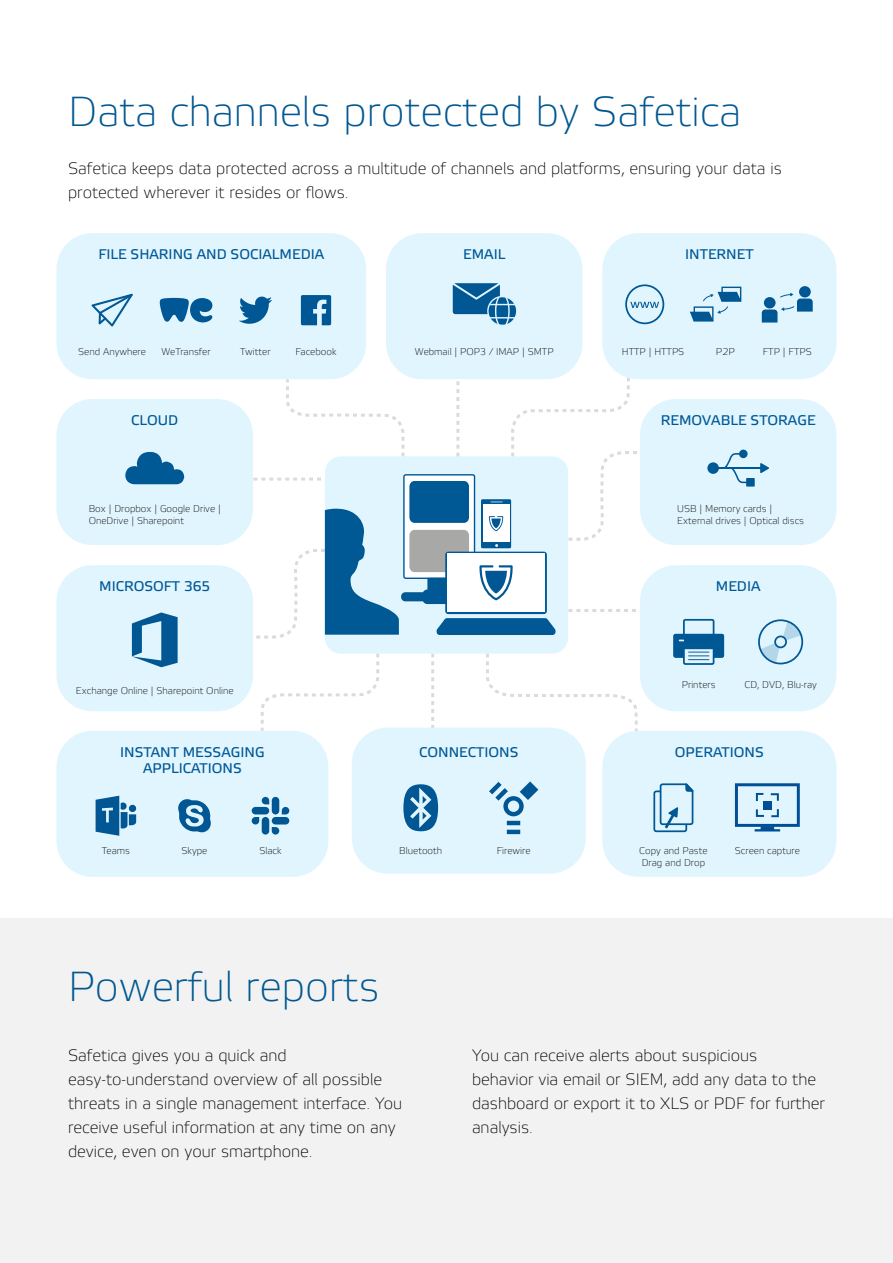
<style>
.page{position:relative;width:893px;height:1263px;background:#fff}
.page>*{position:absolute;margin:0;border:0;box-sizing:border-box;transform-origin:0 0}
.t1{font:100 42px "Etelka";color:#005791}
.t2{font:100 16.5px/24px "Etelka";color:#000}
.t3{font:13.95px/16.8px "Etelka Text";color:#005895;text-align:center}
.t4{font:100 9.75px/11.7px "Etelka";color:#000}
</style>
<div class="page">
<svg style="left:260px;top:654px;width:121px;height:80px"></svg>
<svg style="left:484px;top:654px;width:154px;height:80px"></svg>
<svg style="left:431px;top:654px;width:3px;height:74px"></svg>
<div style="left:325px;top:456px;width:243px;height:198px;background:#e1f5fe;border-radius:16px"></div>
<div style="left:640px;top:565px;width:196px;height:146px;background:#e1f5fe;border-radius:36px"></div>
<div style="left:640px;top:399px;width:196px;height:146px;background:#e1f5fe;border-radius:36px"></div>
<div style="left:602px;top:233px;width:234px;height:146px;background:#e1f5fe;border-radius:36px"></div>
<div style="left:57px;top:233px;width:309px;height:146px;background:#e1f5fe;border-radius:36px"></div>
<div style="left:386px;top:233px;width:196px;height:146px;background:#e1f5fe;border-radius:36px"></div>
<div style="left:57px;top:731px;width:271px;height:146px;background:#e1f5fe;border-radius:36px"></div>
<div style="left:602px;top:731px;width:234px;height:146px;background:#e1f5fe;border-radius:36px"></div>
<div style="left:352px;top:728px;width:234px;height:146px;background:#e1f5fe;border-radius:36px"></div>
<div style="left:57px;top:399px;width:196px;height:146px;background:#e1f5fe;border-radius:36px"></div>
<div style="left:57px;top:565px;width:196px;height:146px;background:#e1f5fe;border-radius:36px"></div>
<svg style="left:125px;top:452px;width:59px;height:32px"></svg>
<div style="left:707px;top:462px;width:12px;height:12px;background:#005895;border-radius:50%"></div>
<div style="left:739px;top:450px;width:9px;height:8px;background:#005895;border-radius:50%"></div>
<hr style="left:713px;top:467px;width:50px;height:2px;background:#005895">
<svg style="left:724px;top:453px;width:45px;height:34px"></svg>
<div style="left:683px;top:619px;width:31px;height:19px;border:2px solid #005895"></div>
<div style="left:673px;top:634px;width:51px;height:24px;background:#005794;border:1px solid #005895"></div>
<div style="left:673px;top:634px;width:51px;height:24px;border:2px solid #005895"></div>
<svg style="left:684px;top:646px;width:30px;height:18px"></svg>
<div style="left:683px;top:645px;width:31px;height:20px;border:2px solid #005895"></div>
<svg style="left:679px;top:640px;width:40px;height:20px"></svg>
<svg style="left:760px;top:622px;width:41px;height:40px"></svg>
<div style="left:758px;top:619px;width:45px;height:45px;border:2px solid #005895;border-radius:50%"></div>
<svg style="left:178px;top:799px;width:33px;height:33px"></svg>
<svg style="left:252px;top:797px;width:37px;height:37px"></svg>
<svg style="left:96px;top:796px;width:40px;height:40px"></svg>
<svg style="left:403px;top:784px;width:35px;height:47px"></svg>
<svg style="left:489px;top:781px;width:49px;height:53px"></svg>
<svg style="left:690px;top:287px;width:51px;height:34px"></svg>
<svg style="left:132px;top:612px;width:46px;height:55px"></svg>
<div style="left:625px;top:284px;width:39px;height:40px;border:2px solid #005895;border-radius:50%"></div>
<svg style="left:630px;top:302px;width:29px;height:6px"></svg>
<div style="left:799px;top:286px;width:12px;height:11px;background:#005794;border-radius:50%"></div>
<svg style="left:762px;top:293px;width:51px;height:30px"></svg>
<div style="left:487px;top:296px;width:30px;height:30px;border:1px solid #def4fd;border-radius:50%"></div>
<svg style="left:453px;top:283px;width:62px;height:42px"></svg>
<svg style="left:160px;top:298px;width:53px;height:24px"></svg>
<svg style="left:239px;top:297px;width:33px;height:27px"></svg>
<svg style="left:301px;top:295px;width:30px;height:30px"></svg>
<svg style="left:92px;top:294px;width:41px;height:32px"></svg>
<svg style="left:653px;top:783px;width:41px;height:50px"></svg>
<svg style="left:246px;top:368px;width:399px;height:271px"></svg>
<svg style="left:735px;top:783px;width:65px;height:48px"></svg>
<div style="left:0;top:918px;width:893px;height:345px;background:#f2f2f2"></div>
<h1 class="t1" style="left:68px;top:89px;width:675px">Data channels protected by Safetica</h1>
<p class="t2" style="left:68px;top:157px;width:715px">Safetica keeps data protected across a multitude of channels and platforms, ensuring your data is protected wherever it resides or flows.</p>
<p class="t3" style="left:98px;top:246px;width:227px">FILE SHARING AND SOCIALMEDIA</p>
<p class="t3" style="left:463px;top:246px;width:44px">EMAIL</p>
<p class="t3" style="left:685px;top:246px;width:70px">INTERNET</p>
<p class="t4" style="left:78px;top:346px;width:69px">Send Anywhere</p>
<p class="t4" style="left:161px;top:346px;width:51px">WeTransfer</p>
<p class="t4" style="left:240px;top:346px;width:32px">Twitter</p>
<p class="t4" style="left:296px;top:346px;width:42px">Facebook</p>
<p class="t4" style="left:415px;top:346px;width:140px">Webmail | POP3 / IMAP | SMTP</p>
<p class="t4" style="left:622px;top:346px;width:64px">HTTP | HTTPS</p>
<p class="t4" style="left:716px;top:346px;width:20px">P2P</p>
<p class="t4" style="left:763px;top:346px;width:51px">FTP | FTPS</p>
<p class="t3" style="left:131px;top:412px;width:49px">CLOUD</p>
<p class="t3" style="left:661px;top:412px;width:156px">REMOVABLE STORAGE</p>
<p class="t4" style="left:89px;top:504px;width:134px">Box | Dropbox | Google Drive |<br>OneDrive | Sharepoint</p>
<p class="t4" style="left:677px;top:504px;width:128px">USB | Memory cards |<br>External drives | Optical discs</p>
<p class="t3" style="left:99px;top:578px;width:113px">MICROSOFT 365</p>
<p class="t3" style="left:716px;top:578px;width:46px">MEDIA</p>
<p class="t4" style="left:76px;top:685px;width:159px">Exchange Online | Sharepoint Online</p>
<p class="t4" style="left:682px;top:680px;width:35px">Printers</p>
<p class="t4" style="left:744px;top:680px;width:74px">CD, DVD, Blu-ray</p>
<p class="t3" style="left:120px;top:744px;width:146px">INSTANT MESSAGING<br>APPLICATIONS</p>
<p class="t3" style="left:419px;top:744px;width:101px">CONNECTIONS</p>
<p class="t3" style="left:675px;top:744px;width:90px">OPERATIONS</p>
<p class="t4" style="left:102px;top:845px;width:30px">Teams</p>
<p class="t4" style="left:182px;top:845px;width:27px">Skype</p>
<p class="t4" style="left:259px;top:845px;width:24px">Slack</p>
<p class="t4" style="left:399px;top:845px;width:44px">Bluetooth</p>
<p class="t4" style="left:497px;top:845px;width:35px">Firewire</p>
<p class="t4" style="left:639px;top:845px;width:70px">Copy and Paste<br>Drag and Drop</p>
<p class="t4" style="left:735px;top:845px;width:66px">Screen capture</p>
<h1 class="t1" style="left:68px;top:964px;width:313px">Powerful reports</h1>
<p class="t2" style="left:68px;top:1044px;width:336px">Safetica gives you a quick and easy-to-understand overview of all possible threats in a single management interface. You receive useful information at any time on any device, even on your smartphone.</p>
<p class="t2" style="left:472px;top:1044px;width:354px">You can receive alerts about suspicious<br>behavior via email or SIEM, add any data to the dashboard or export it to XLS or PDF for further analysis.</p>
</div>
